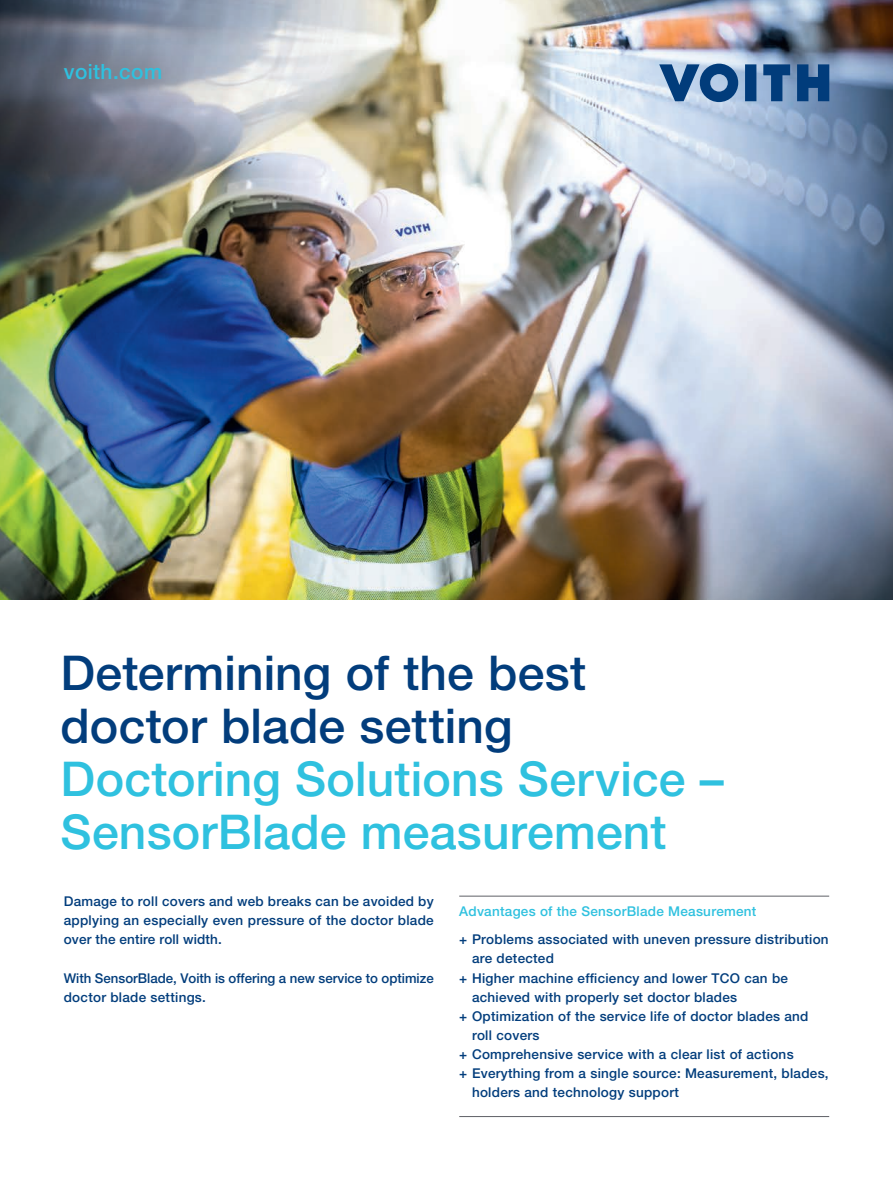
<style>
.page{position:relative;width:893px;height:1191px;background:#fff}
.page>*{position:absolute;margin:0;border:0;box-sizing:border-box;transform-origin:0 0}
.t1{font:500 48px/52.8px "Helvetica Neue LT Pro";letter-spacing:.005em;color:#2fc1df}
.t2{font:500 48px/52.8px "Helvetica Neue LT Pro";letter-spacing:.005em;color:#023d7c}
.t3{font:500 21px "Helvetica Neue LT Pro";letter-spacing:.02em;color:#2fc1df}
.t4{font:500 13.5px/19.2px "Helvetica Neue LT Pro";letter-spacing:.02em;color:#023d7c;text-align:justify}
.t5{font:500 13.5px/19.2px "Helvetica Neue LT Pro";color:#023d7c}
.t6{font:500 13.5px "Helvetica Neue LT Pro";letter-spacing:.02em;color:#2fc1df}
</style>
<div class="page">
<img style="left:0;top:0;width:893px;height:600px">
<div style="left:34px;top:33px;width:158px;height:77px;background:#5f6066;opacity:.87"></div>
<hr style="left:459px;top:895px;width:370px;height:1px;background:#5f6066">
<hr style="left:459px;top:1116px;width:370px;height:1px;background:#5f6066">
<svg style="left:659px;top:64px;width:79px;height:38px;background:#5780ad"></svg>
<svg style="left:745px;top:64px;width:11px;height:37px"></svg>
<svg style="left:763px;top:64px;width:27px;height:37px"></svg>
<svg style="left:797px;top:64px;width:32px;height:37px"></svg>
<h2 class="t3" style="left:64px;top:59px;width:100px">voith.com</h2>
<h1 class="t2" style="left:61px;top:646px;width:527px">Determining of the best doctor blade setting</h1>
<h1 class="t1" style="left:61px;top:752px;width:665px">Doctoring Solutions Service –<br>SensorBlade measurement</h1>
<p class="t4" style="left:64px;top:891px;width:371px">Damage to roll covers and web breaks can be avoided by applying an especially even pressure of the doctor blade over the entire roll width.</p>
<p class="t5" style="left:64px;top:968px;width:371px">With SensorBlade, Voith is offering a new service to optimize doctor blade settings.</p>
<p class="t6" style="left:459px;top:902px;width:299px">Advantages of the SensorBlade Measurement</p>
<p class="t4" style="left:459px;top:929px;width:371px">+ Problems associated with uneven pressure distribution</p>
<p class="t4" style="left:472px;top:949px;width:83px">are detected</p>
<p class="t4" style="left:459px;top:968px;width:330px">+ Higher machine efficiency and lower TCO can be</p>
<p class="t4" style="left:472px;top:987px;width:267px">achieved with properly set doctor blades</p>
<p class="t4" style="left:459px;top:1006px;width:351px">+ Optimization of the service life of doctor blades and</p>
<p class="t4" style="left:472px;top:1025px;width:69px">roll covers</p>
<p class="t4" style="left:459px;top:1044px;width:336px">+ Comprehensive service with a clear list of actions</p>
<p class="t4" style="left:459px;top:1063px;width:371px">+ Everything from a single source: Measurement, blades,</p>
<p class="t4" style="left:472px;top:1082px;width:208px">holders and technology support</p>
</div>
